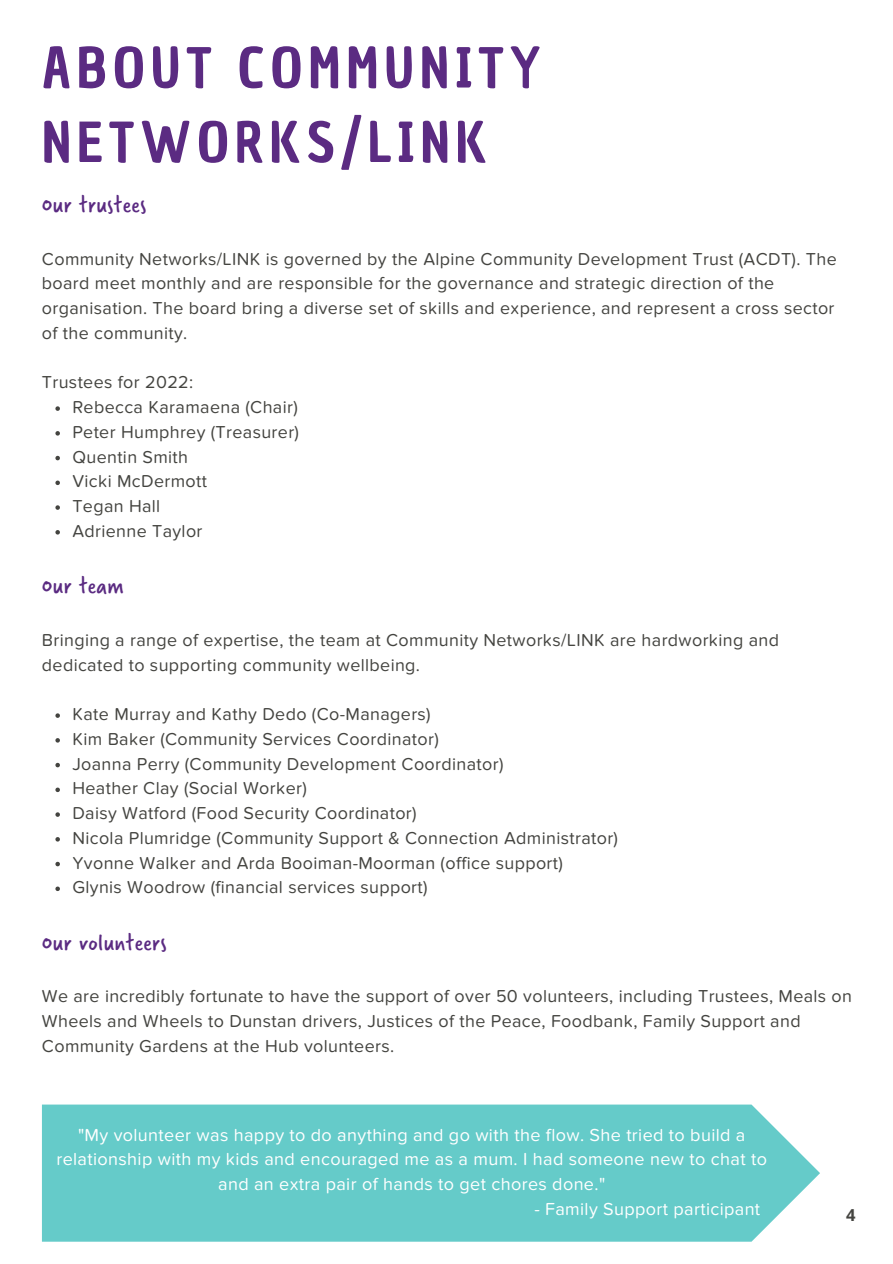
<style>
.page{position:relative;width:893px;height:1264px;background:#fff}
.page>*{position:absolute;margin:0;border:0;box-sizing:border-box;transform-origin:0 0}
.t1{font:53.7px/74.4px "Chau Philomene One";letter-spacing:.11em;color:#5b2b82}
.t2{font:25.5px "Verveine W01";letter-spacing:.02em;color:#5b2b82}
.t3{font:25.35px "Verveine W01";letter-spacing:.02em;color:#5b2b82}
.t4{font:18px/24.8px "Proxima Nova Soft";letter-spacing:.02em;color:#fff;text-align:center}
.t5{font:17.85px/24.8px "Proxima Nova Soft";letter-spacing:.02em;color:#444440}
.t6{font:700 16.5px "Open Sans";color:#444440}
</style>
<div class="page">
<svg style="left:55px;top:406px;width:5px;height:5px"></svg>
<svg style="left:55px;top:431px;width:5px;height:4px"></svg>
<svg style="left:55px;top:456px;width:5px;height:4px"></svg>
<svg style="left:55px;top:480px;width:5px;height:5px"></svg>
<svg style="left:55px;top:505px;width:5px;height:5px"></svg>
<svg style="left:55px;top:530px;width:5px;height:4px"></svg>
<svg style="left:55px;top:713px;width:5px;height:5px"></svg>
<svg style="left:55px;top:738px;width:5px;height:4px"></svg>
<svg style="left:55px;top:762px;width:5px;height:5px"></svg>
<svg style="left:55px;top:787px;width:5px;height:5px"></svg>
<svg style="left:55px;top:812px;width:5px;height:4px"></svg>
<svg style="left:55px;top:837px;width:5px;height:4px"></svg>
<svg style="left:55px;top:861px;width:5px;height:5px"></svg>
<svg style="left:55px;top:886px;width:5px;height:5px"></svg>
<div style="left:42px;top:1104px;width:778px;height:137px;background:#65cbc9"></div>
<h1 class="t1" style="left:42px;top:32px;width:500px">ABOUT COMMUNITY<br>NETWORKS/LINK</h1>
<h2 class="t2" style="left:42px;top:187px;width:106px">Our trustees</h2>
<p class="t5" style="left:42px;top:247px;width:796px">Community Networks/LINK is governed by the Alpine Community Development Trust (ACDT). The board meet monthly and are responsible for the governance and strategic direction of the organisation. The board bring a diverse set of skills and experience, and represent a cross sector of the community.</p>
<p class="t5" style="left:42px;top:371px;width:153px">Trustees for 2022:</p>
<p class="t5" style="left:72px;top:396px;width:228px">Rebecca Karamaena (Chair)<br>Peter Humphrey (Treasurer)<br>Quentin Smith<br>Vicki McDermott<br>Tegan Hall<br>Adrienne Taylor</p>
<h3 class="t3" style="left:42px;top:568px;width:83px">Our team</h3>
<p class="t5" style="left:42px;top:628px;width:738px">Bringing a range of expertise, the team at Community Networks/LINK are hardworking and dedicated to supporting community wellbeing.</p>
<p class="t5" style="left:72px;top:702px;width:547px">Kate Murray and Kathy Dedo (Co-Managers)<br>Kim Baker (Community Services Coordinator)<br>Joanna Perry (Community Development Coordinator)<br>Heather Clay (Social Worker)<br>Daisy Watford (Food Security Coordinator)<br>Nicola Plumridge (Community Support &amp; Connection Administrator)<br>Yvonne Walker and Arda Booiman-Moorman (office support)<br>Glynis Woodrow (financial services support)</p>
<h3 class="t3" style="left:42px;top:924px;width:126px">Our volunteers</h3>
<p class="t5" style="left:42px;top:985px;width:811px">We are incredibly fortunate to have the support of over 50 volunteers, including Trustees, Meals on<br>Wheels and Wheels to Dunstan drivers, Justices of the Peace, Foodbank, Family Support and<br>Community Gardens at the Hub volunteers.</p>
<p class="t4" style="left:56px;top:1123px;width:712px">"My volunteer was happy to do anything and go with the flow. She tried to build a relationship with my kids and encouraged me as a mum. I had someone new to chat to and an extra pair of hands to get chores done."</p>
<p class="t4" style="left:534px;top:1197px;width:227px">- Family Support participant</p>
<p class="t6" style="left:846px;top:1203px;width:11px">4</p>
</div>
